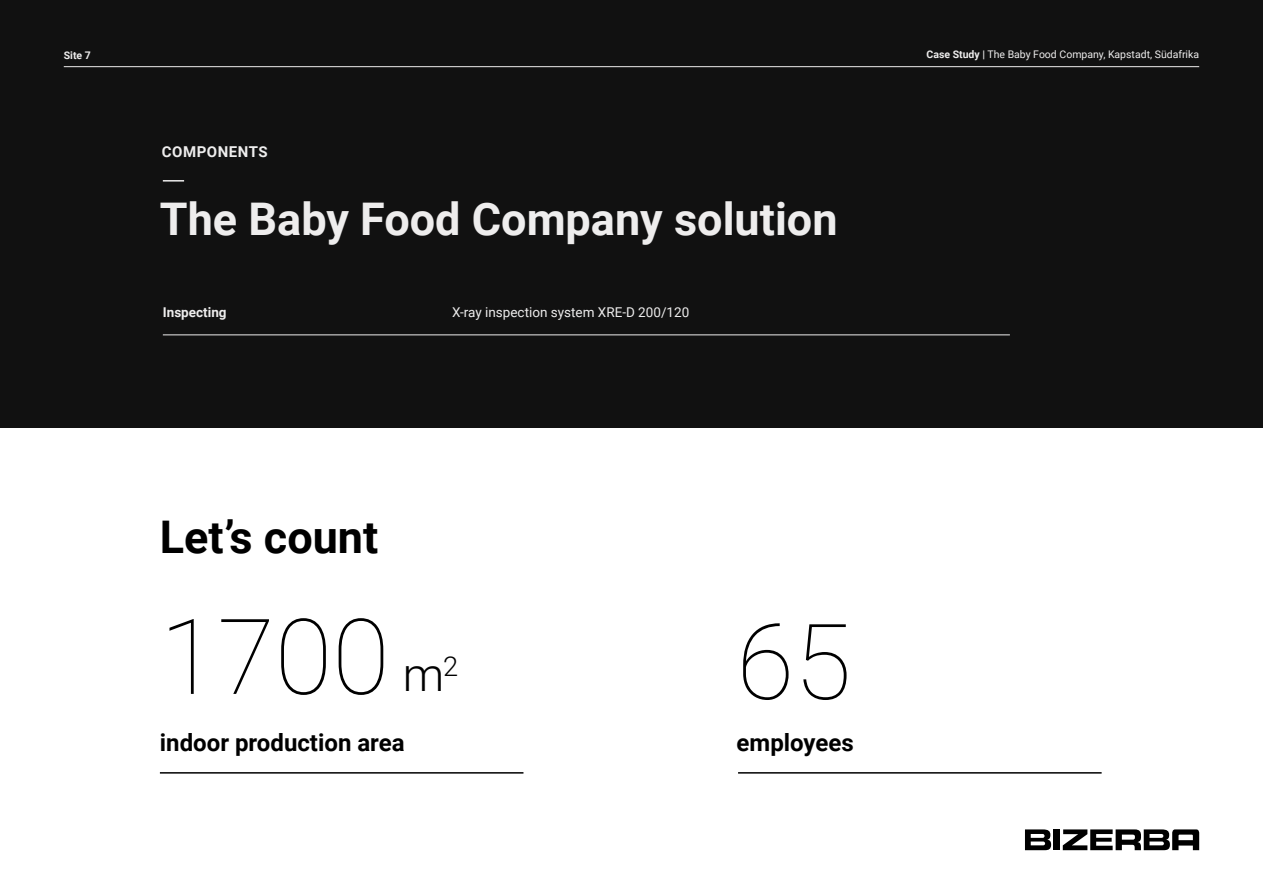
<style>
.page{position:relative;width:1263px;height:893px;background:#fff}
.page>*{position:absolute;margin:0;border:0;box-sizing:border-box;transform-origin:0 0}
.t1{font:100 105px "Roboto";color:#000}
.t2{font:300 46.8px "Roboto";color:#000}
.t3{font:700 45px "Roboto";color:#eeeded}
.t4{font:700 45px "Roboto";color:#000}
.t5{font:700 24px "Roboto";color:#000}
.t6{font:700 15px "Roboto";letter-spacing:.035em;color:#eeeded}
.t7{font:13.5px "Roboto";color:#eeeded}
.t8{font:700 13.5px "Roboto";color:#eeeded}
.t9{font:10.5px "Roboto";color:#eeeded}
.t10{font:700 10.5px "Roboto";color:#eeeded}
.s1{font-weight:700}
</style>
<div class="page">
<div style="left:0;top:0;width:1263px;height:427px;background:#111"></div>
<hr style="left:163px;top:334px;width:847px;height:1px;background:#eeeded">
<hr style="left:163px;top:180px;width:21px;height:2px;background:#eeeded">
<hr style="left:160px;top:772px;width:363px;height:2px;background:#000">
<hr style="left:738px;top:772px;width:364px;height:2px;background:#000">
<hr style="left:64px;top:66px;width:1135px;height:1px;background:#eeeded">
<svg style="left:1063px;top:829px;width:136px;height:21px"></svg>
<div style="left:1053px;top:829px;width:7px;height:21px;background:#000"></div>
<svg style="left:1025px;top:829px;width:26px;height:21px"></svg>
<p class="t10" style="left:64px;top:47px;width:29px">Site 7</p>
<p class="t9" style="left:926px;top:47px;width:274px"><span class="s1">Case Study |</span> The Baby Food Company, Kapstadt, Südafrika</p>
<h3 class="t6" style="left:162px;top:141px;width:107px">COMPONENTS</h3>
<h3 class="t3" style="left:160px;top:188px;width:679px">The Baby Food Company solution</h3>
<p class="t8" style="left:163px;top:303px;width:65px">Inspecting</p>
<p class="t7" style="left:452px;top:303px;width:239px">X-ray inspection system XRE-D 200/120</p>
<h3 class="t4" style="left:160px;top:506px;width:220px">Let’s count</h3>
<h1 class="t1" style="left:160px;top:583px;width:231px">1700</h1>
<h3 class="t5" style="left:160px;top:726px;width:246px">indoor production area</h3>
<h2 class="t2" style="left:403px;top:642px;width:57px">m<sup>2</sup></h2>
<h1 class="t1" style="left:737px;top:588px;width:116px">65</h1>
<h3 class="t5" style="left:737px;top:726px;width:119px">employees</h3>
</div>
